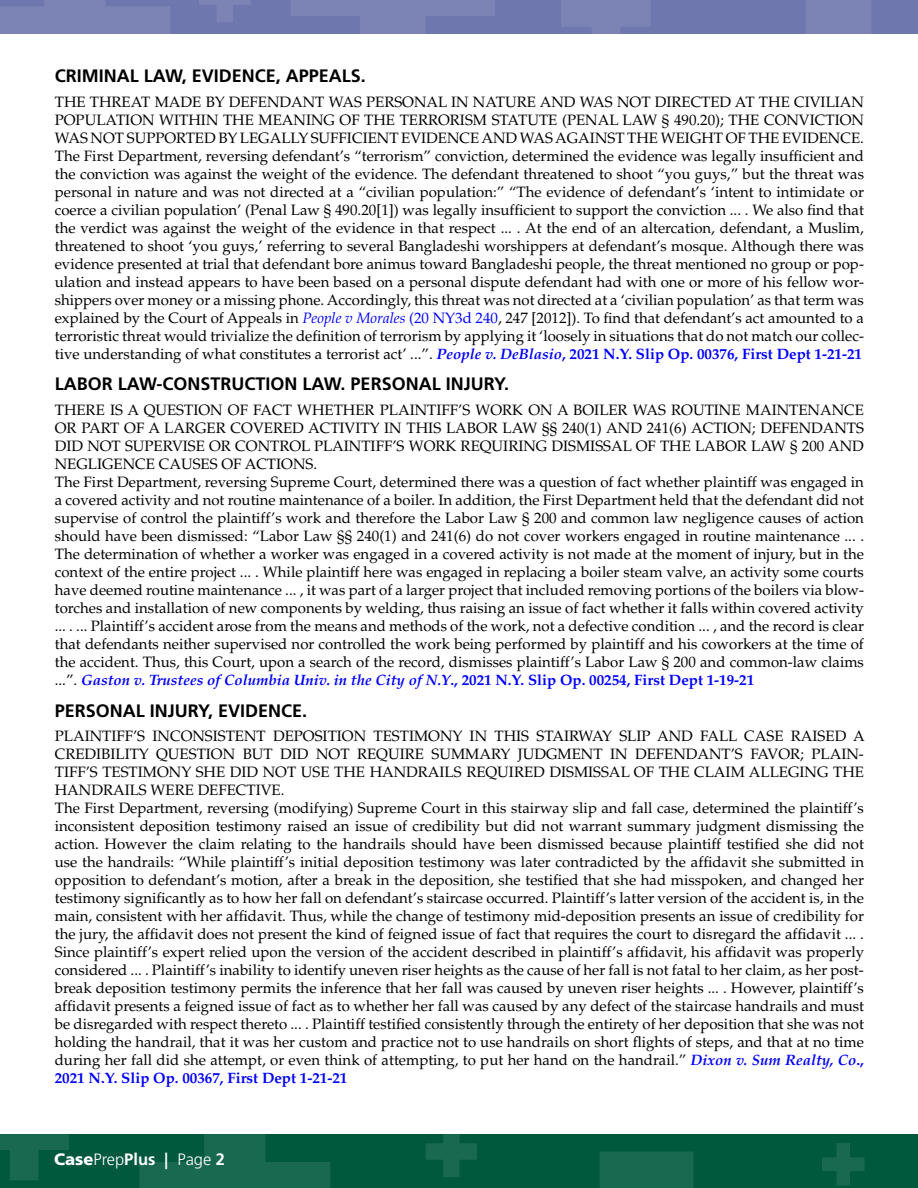
<style>
.page{position:relative;width:918px;height:1188px;background:#fff}
.page>*{position:absolute;margin:0;border:0;box-sizing:border-box;transform-origin:0 0}
.t1{font:700 18px "Frutiger";color:#000}
.t2{font:300 16.5px "Frutiger";color:#fff}
.t3{font:15px/18px "Palatino";color:#000}
.s1{font-style:italic;color:#00f}
.s2{color:#00f}
.s3{font-weight:700;font-style:italic;color:#00f}
.s4{font-weight:700;color:#00f}
.s5{font-weight:900}
.s6{font-weight:700}
</style>
<div class="page">
<div style="left:0;top:0;width:918px;height:33px;background:#6e77ae"></div>
<div style="left:0;top:1134px;width:918px;height:54px;background:#00583d"></div>
<svg style="left:291px;top:0;width:204px;height:34px"></svg>
<svg style="left:737px;top:0;width:181px;height:34px"></svg>
<div style="left:599px;top:1152px;width:95px;height:36px;background:#196850"></div>
<svg style="left:561px;top:0;width:90px;height:34px"></svg>
<svg style="left:0;top:1134px;width:69px;height:46px"></svg>
<svg style="left:199px;top:0;width:51px;height:22px"></svg>
<svg style="left:426px;top:1134px;width:51px;height:43px"></svg>
<svg style="left:822px;top:1143px;width:43px;height:43px"></svg>
<svg style="left:0;top:0;width:170px;height:34px"></svg>
<svg style="left:139px;top:1134px;width:191px;height:54px"></svg>
<p class="t1" style="left:55px;top:65px;width:313px">CRIMINAL LAW, EVIDENCE, APPEALS.</p>
<p class="t3" style="left:55px;top:93px;width:811px;text-align:justify">THE THREAT MADE BY DEFENDANT WAS PERSONAL IN NATURE AND WAS NOT DIRECTED AT THE CIVILIAN POPULATION WITHIN THE MEANING OF THE TERRORISM STATUTE (PENAL LAW § 490.20); THE CONVICTION WAS NOT SUPPORTED BY LEGALLY SUFFICIENT EVIDENCE AND WAS AGAINST THE WEIGHT OF THE EVIDENCE.<br>The First Department, reversing defendant’s “terrorism” conviction, determined the evidence was legally insufficient and the conviction was against the weight of the evidence. The defendant threatened to shoot “you guys,” but the threat was personal in nature and was not directed at a “civilian population:” “The evidence of defendant’s ‘intent to intimidate or coerce a civilian population’ (Penal Law § 490.20[1]) was legally insufficient to support the conviction ... . We also find that the verdict was against the weight of the evidence in that respect ... . At the end of an altercation, defendant, a Muslim, threatened to shoot ‘you guys,’ referring to several Bangladeshi worshippers at defendant’s mosque. Although there was evidence presented at trial that defendant bore animus toward Bangladeshi people, the threat mentioned no group or pop&shy;ulation and instead appears to have been based on a personal dispute defendant had with one or more of his fellow wor&shy;shippers over money or a missing phone. Accordingly, this threat was not directed at a ‘civilian population’ as that term was explained by the Court of Appeals in <span class="s1">People v Morales</span> <span class="s2">(20 NY3d 240</span>, 247 [2012]). To find that defendant’s act amounted to a terroristic threat would trivialize the definition of terrorism by applying it ‘loosely in situations that do not match our collec&shy;tive understanding of what constitutes a terrorist act’ ...”. <span class="s3">People v. DeBlasio</span><span class="s4">, 2021 N.Y. Slip Op. 00376, First Dept 1-21-21</span></p>
<p class="t1" style="left:55px;top:374px;width:456px">LABOR LAW-CONSTRUCTION LAW. PERSONAL INJURY.</p>
<p class="t3" style="left:55px;top:401px;width:811px">THERE IS A QUESTION OF FACT WHETHER PLAINTIFF’S WORK ON A BOILER WAS ROUTINE MAINTENANCE OR PART OF A LARGER COVERED ACTIVITY IN THIS LABOR LAW §§ 240(1) AND 241(6) ACTION; DEFENDANTS DID NOT SUPERVISE OR CONTROL PLAINTIFF’S WORK REQUIRING DISMISSAL OF THE LABOR LAW § 200 AND NEGLIGENCE CAUSES OF ACTIONS.<br>The First Department, reversing Supreme Court, determined there was a question of fact whether plaintiff was engaged in a covered activity and not routine maintenance of a boiler. In addition, the First Department held that the defendant did not supervise of control the plaintiff’s work and therefore the Labor Law § 200 and common law negligence causes of action should have been dismissed: “Labor Law §§ 240(1) and 241(6) do not cover workers engaged in routine maintenance ... .<br>The determination of whether a worker was engaged in a covered activity is not made at the moment of injury, but in the context of the entire project ... . While plaintiff here was engaged in replacing a boiler steam valve, an activity some courts have deemed routine maintenance ... , it was part of a larger project that included removing portions of the boilers via blow&shy;torches and installation of new components by welding, thus raising an issue of fact whether it falls within covered activity ... . ... Plaintiff’s accident arose from the means and methods of the work, not a defective condition ... , and the record is clear that defendants neither supervised nor controlled the work being performed by plaintiff and his coworkers at the time of the accident. Thus, this Court, upon a search of the record, dismisses plaintiff’s Labor Law § 200 and common-law claims ...”. <span class="s3">Gaston v. Trustees of Columbia Univ. in the City of N.Y</span><span class="s4">., 2021 N.Y. Slip Op. 00254, First Dept 1-19-21</span></p>
<p class="t1" style="left:55px;top:700px;width:254px">PERSONAL INJURY, EVIDENCE.</p>
<p class="t3" style="left:55px;top:728px;width:811px">PLAINTIFF’S INCONSISTENT DEPOSITION TESTIMONY IN THIS STAIRWAY SLIP AND FALL CASE RAISED A CREDIBILITY QUESTION BUT DID NOT REQUIRE SUMMARY JUDGMENT IN DEFENDANT’S FAVOR; PLAIN-TIFF’S TESTIMONY SHE DID NOT USE THE HANDRAILS REQUIRED DISMISSAL OF THE CLAIM ALLEGING THE HANDRAILS WERE DEFECTIVE.<br>The First Department, reversing (modifying) Supreme Court in this stairway slip and fall case, determined the plaintiff’s inconsistent deposition testimony raised an issue of credibility but did not warrant summary judgment dismissing the action. However the claim relating to the handrails should have been dismissed because plaintiff testified she did not use the handrails: “While plaintiff’s initial deposition testimony was later contradicted by the affidavit she submitted in opposition to defendant’s motion, after a break in the deposition, she testified that she had misspoken, and changed her testimony significantly as to how her fall on defendant’s staircase occurred. Plaintiff’s latter version of the accident is, in the main, consistent with her affidavit. Thus, while the change of testimony mid-deposition presents an issue of credibility for the jury, the affidavit does not present the kind of feigned issue of fact that requires the court to disregard the affidavit ... .<br>Since plaintiff’s expert relied upon the version of the accident described in plaintiff’s affidavit, his affidavit was properly considered ... . Plaintiff’s inability to identify uneven riser heights as the cause of her fall is not fatal to her claim, as her post&shy;break deposition testimony permits the inference that her fall was caused by uneven riser heights ... . However, plaintiff’s affidavit presents a feigned issue of fact as to whether her fall was caused by any defect of the staircase handrails and must be disregarded with respect thereto ... . Plaintiff testified consistently through the entirety of her deposition that she was not holding the handrail, that it was her custom and practice not to use handrails on short flights of steps, and that at no time during her fall did she attempt, or even think of attempting, to put her hand on the handrail.” <span class="s3">Dixon v. Sum Realty, Co</span><span class="s4">., 2021 N.Y. Slip Op. 00367, First Dept 1-21-21</span></p>
<p class="t2" style="left:54px;top:1150px;width:173px"><span class="s5">Case</span>Prep<span class="s6">Plus |</span> Page <span class="s6">2</span></p>
</div>
